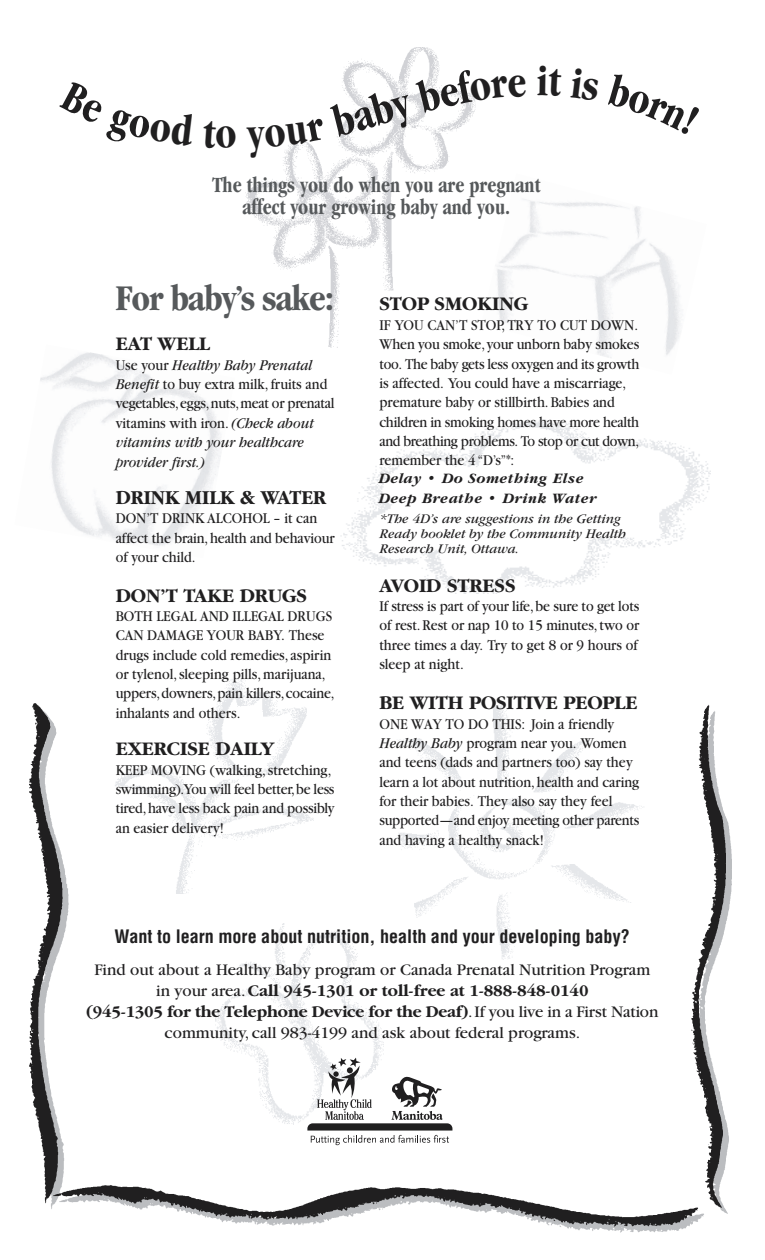
<style>
.page{position:relative;width:765px;height:1260px;background:#fff}
.page>*{position:absolute;margin:0;border:0;box-sizing:border-box;transform-origin:0 0}
.t1{font:700 condensed 37.5px "Garamond";letter-spacing:-.025em;color:#56595b}
.t2{font:700 condensed 22.5px/22.5px "Garamond";color:#56595b;text-align:center;scale:.9 1}
.t3{font:700 20.5px "Garamond";color:#201f20;scale:.96 1}
.t4{font:700 20px "Garamond";color:#201f20}
.t5{font:700 condensed 18.12px "Helvetica";color:#201f20}
.t6{font:16.88px/21.2px "Garamond";color:#201f20;text-align:center}
.t7{font:15.62px/19.4px "Garamond";color:#201f20;scale:.9 1}
.t8{font:italic 700 15px/20px "Garamond";letter-spacing:.04em;color:#201f20}
.t9{font:italic 13.75px/15px "Garamond";color:#201f20}
.s1{font-style:italic}
.s2{font-weight:700}
</style>
<div class="page">
<img style="left:218px;top:679px;width:60px;height:24px">
<img style="left:497px;top:199px;width:183px;height:159px">
<img style="left:246px;top:48px;width:203px;height:300px">
<img style="left:40px;top:352px;width:181px;height:194px">
<img style="left:341px;top:419px;width:370px;height:174px">
<img style="left:29px;top:703px;width:697px;height:524px">
<img style="left:216px;top:924px;width:167px;height:201px">
<svg style="left:307px;top:1058px;width:145px;height:87px"></svg>
<svg style="left:247px;top:69px;width:229px;height:88px"></svg>
<h2 class="t2" style="left:212px;top:175px;width:366px">The things you do when you are pregnant affect your growing baby and you.</h2>
<h1 class="t1" style="left:116px;top:284px;width:220px">For baby’s sake:</h1>
<p class="t4" style="left:116px;top:336px;width:96px">EAT WELL</p>
<p class="t7" style="left:116px;top:356px;width:245px">Use your <span class="s1">Healthy Baby Prenatal<br>Benefit</span> to buy extra milk, fruits and vegetables, eggs, nuts, meat or prenatal vitamins with iron. <span class="s1">(Check about vitamins with your healthcare provider first.)</span></p>
<h3 class="t3" style="left:116px;top:490px;width:221px">DRINK MILK &amp; WATER</h3>
<p class="t7" style="left:116px;top:510px;width:245px">DON’T DRINK ALCOHOL – it can affect the brain, health and behaviour of your child.</p>
<p class="t4" style="left:116px;top:587px;width:193px">DON’T TAKE DRUGS</p>
<p class="t7" style="left:116px;top:608px;width:245px">BOTH LEGAL AND ILLEGAL DRUGS<br>CAN DAMAGE YOUR BABY. These drugs include cold remedies, aspirin or tylenol, sleeping pills, marijuana, uppers, downers, pain killers, cocaine, inhalants and others.</p>
<p class="t4" style="left:116px;top:741px;width:160px">EXERCISE DAILY</p>
<p class="t7" style="left:116px;top:761px;width:245px">KEEP MOVING (walking, stretching, swimming).You will feel better, be less tired, have less back pain and possibly an easier delivery!</p>
<p class="t4" style="left:379px;top:296px;width:150px">STOP SMOKING</p>
<p class="t7" style="left:379px;top:317px;width:290px">IF YOU CAN’T STOP, TRY TO CUT DOWN.<br>When you smoke, your unborn baby smokes too. The baby gets less oxygen and its growth is affected. You could have a miscarriage, premature baby or stillbirth. Babies and children in smoking homes have more health and breathing problems. To stop or cut down, remember the 4 “D’s”*:</p>
<p class="t8" style="left:379px;top:470px;width:220px">Delay • Do Something Else<br>Deep Breathe • Drink Water</p>
<p class="t9" style="left:379px;top:512px;width:248px">*The 4D’s are suggestions in the Getting<br>Ready booklet by the Community Health<br>Research Unit, Ottawa.</p>
<p class="t4" style="left:379px;top:578px;width:137px">AVOID STRESS</p>
<p class="t7" style="left:379px;top:598px;width:290px;text-align:justify">If stress is part of your life, be sure to get lots of rest. Rest or nap 10 to 15 minutes, two or three times a day. Try to get 8 or 9 hours of sleep at night.</p>
<p class="t4" style="left:379px;top:695px;width:260px">BE WITH POSITIVE PEOPLE</p>
<p class="t7" style="left:379px;top:715px;width:290px">ONE WAY TO DO THIS: Join a friendly <span class="s1">Healthy Baby</span> program near you. Women and teens (dads and partners too) say they learn a lot about nutrition, health and caring for their babies. They also say they feel supported—and enjoy meeting other parents and having a healthy snack!</p>
<p class="t5" style="left:115px;top:930px;width:517px">Want to learn more about nutrition, health and your developing baby?</p>
<p class="t6" style="left:86px;top:960px;width:574px">Find out about a Healthy Baby program or Canada Prenatal Nutrition Program in your area. <span class="s2">Call 945-1301 or toll-free at 1-888-848-0140<br>(945-1305 for the Telephone Device for the Deaf)</span>. If you live in a First Nation community, call 983-4199 and ask about federal programs.</p>
</div>
